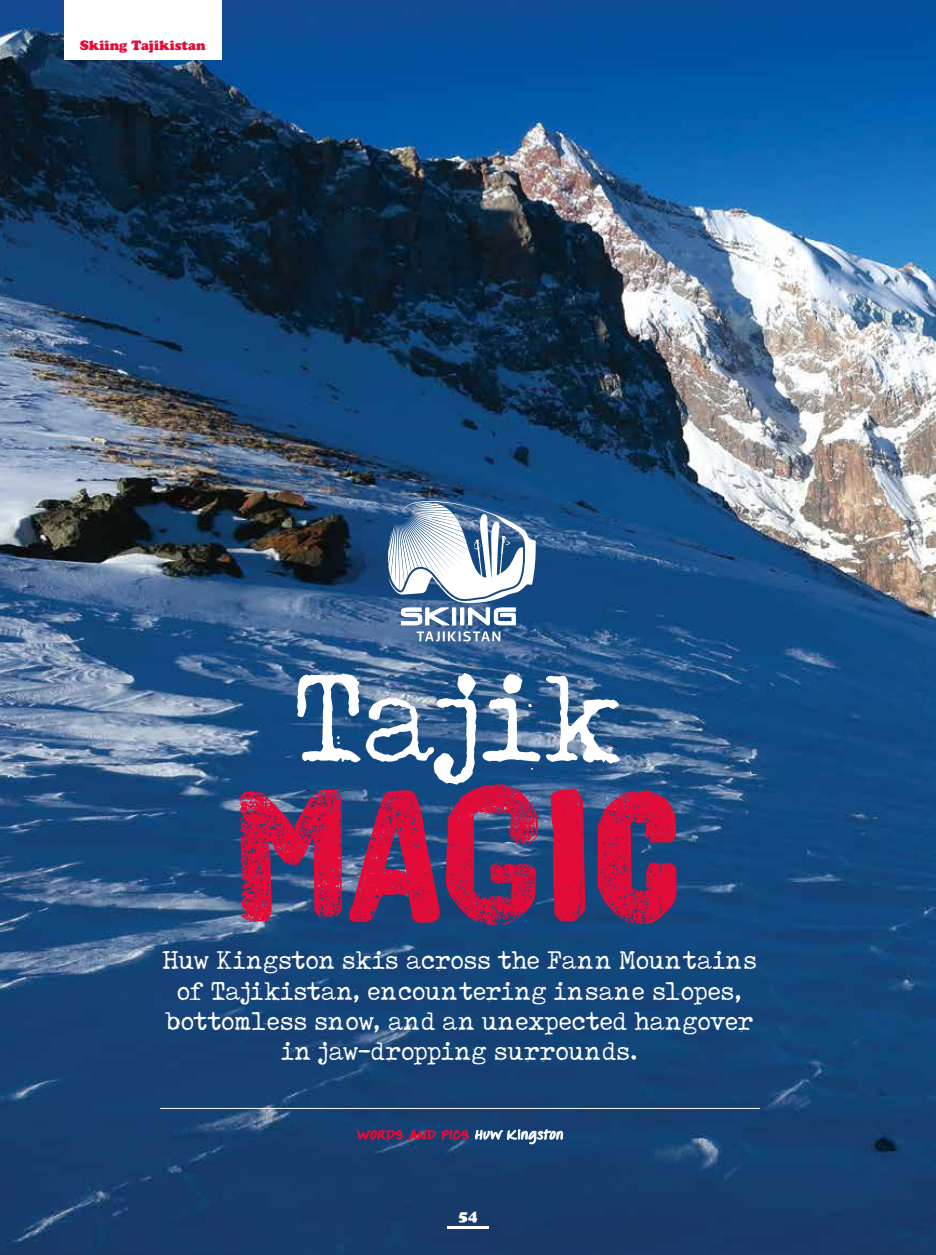
<style>
.page{position:relative;width:936px;height:1255px;background:#fff}
.page>*{position:absolute;margin:0;border:0;box-sizing:border-box;transform-origin:0 0}
.t1{font:139.05px "Tox Typewriter";letter-spacing:-.025em;color:#fff}
.t2{font:28.8px/30.3px "Tox Typewriter";letter-spacing:-.005em;color:#fff;text-align:center}
.t3{font:15px "Cooper Black Std";color:#fff}
.t4{font:13.5px "Cooper Black Std";color:#e30c39}
.t5{font:700 12px "Throw My Hands Upinthe Air";color:#e30c39;scale:1.2 1}
.s1{color:#fff}
</style>
<div class="page">
<img style="left:0;top:0;width:935px;height:1254px">
<svg style="left:239px;top:784px;width:437px;height:141px;background:#852d5d"></svg>
<svg style="left:356px;top:1120px;width:113px;height:26px;background:#3a396a"></svg>
<svg style="left:475px;top:1116px;width:88px;height:57px;background:#294f7c"></svg>
<hr style="left:160px;top:1107px;width:600px;height:1px;background:#fff">
<div style="left:64px;top:0;width:158px;height:60px;background:#fff"></div>
<svg style="left:416px;top:631px;width:84px;height:10px"></svg>
<svg style="left:388px;top:488px;width:148px;height:137px"></svg>
<hr style="left:447px;top:1225px;width:41px;height:3px;background:#fff">
<p class="t4" style="left:80px;top:38px;width:128px">Skiing Tajikistan</p>
<h1 class="t1" style="left:291px;top:644px;width:332px">Tajik</h1>
<p class="t2" style="left:162px;top:944px;width:596px">Huw Kingston skis across the Fann Mountains of Tajikistan, encountering insane slopes, bottomless snow, and an unexpected hangover in jaw-dropping surrounds.</p>
<p class="t5" style="left:356px;top:1127px;width:175px">WORDS AND PICS <span class="s1">Huw Kingston</span></p>
<p class="t3" style="left:458px;top:1206px;width:20px">54</p>
</div>
